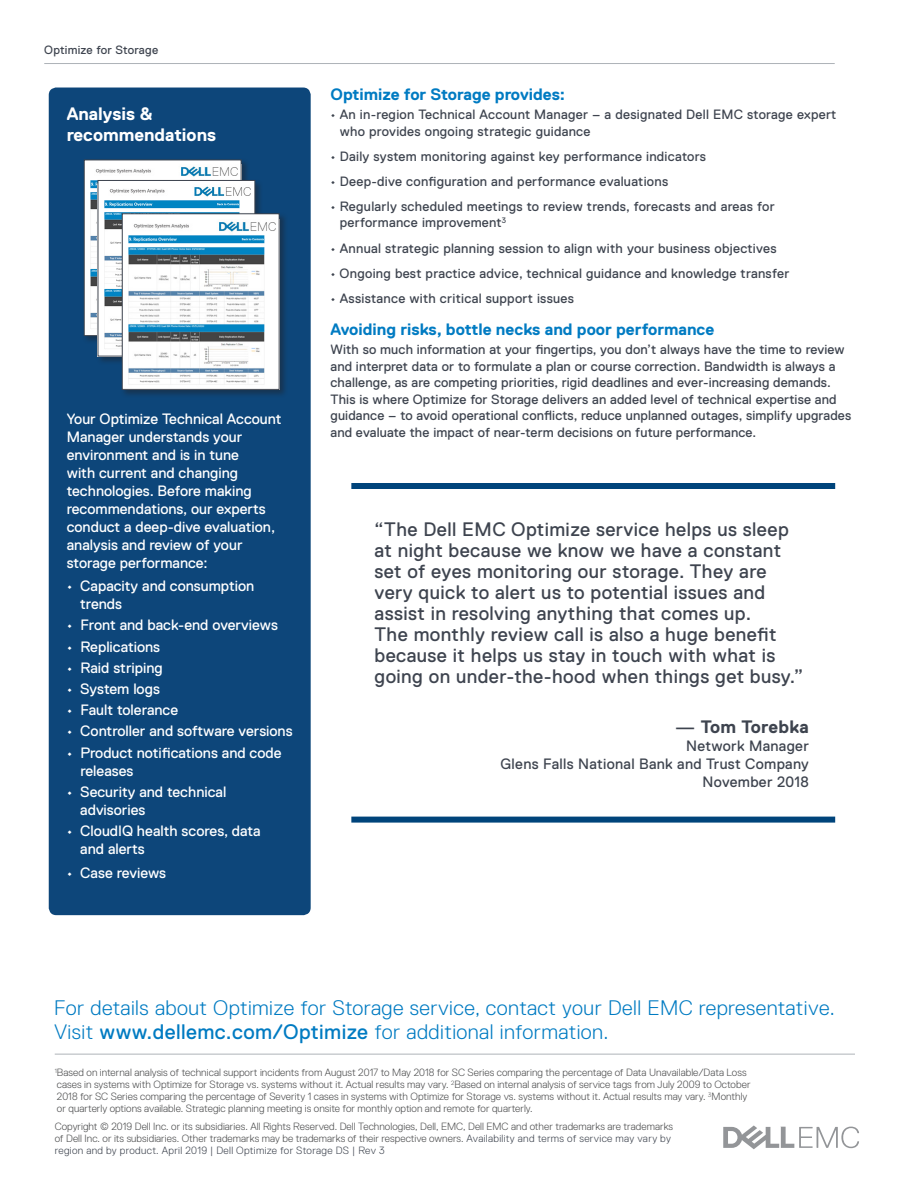
<style>
.page{position:relative;width:918px;height:1188px;background:#fff}
.page>*{position:absolute;margin:0;border:0;box-sizing:border-box;transform-origin:0 0}
.Body_Copy{font:300 21px/24px "Dell Replica";letter-spacing:.02em;color:#007bc2}
.Body_Heading{font:19.5px/21px "Dell Replica";letter-spacing:.02em;color:#3e444f}
.Body_Copy-2{font:700 18px/21px "Dell Replica";color:#fff}
.Body_Heading-2{font:700 18px "Dell Replica";letter-spacing:.02em;color:#3e444f}
.Body_Heading-3{font:700 16.5px "Dell Replica";color:#007bc2}
.t1{font:15px/18px "Dell Replica";color:#fff}
.Body_Heading-4{font:15px/18px "Dell Replica";letter-spacing:.02em;color:#3e444f;text-align:right}
.Body_Copy-3{font:13.5px/16.5px "Dell Replica";letter-spacing:.01em;color:#3e444f}
.Body_Copy-4{font:12px "Dell Replica";letter-spacing:.02em;color:#3e444f}
.Body_Copy-5{font:300 10.5px/12px "Dell Replica";letter-spacing:.005em;color:#4b4c4d}
.s1{font-weight:400}
.s2{color:#3e444f}
</style>
<div class="page">
<div style="left:49px;top:88px;width:262px;height:827px;background:#0d467a;border-radius:8px"></div>
<hr style="left:55px;top:1054px;width:800px;height:1px;background:#aeb3b8">
<hr style="left:44px;top:63px;width:791px;height:1px;background:#aeb3b8">
<div style="left:83px;top:158px;width:167px;height:187px;background:#231f20;opacity:.45"></div>
<img style="left:86px;top:164px;width:153px;height:170px">
<div style="left:84px;top:160px;width:157px;height:176px;border:1px solid #3e444f"></div>
<div style="left:96px;top:179px;width:168px;height:186px;background:#231f20;opacity:.45"></div>
<img style="left:100px;top:185px;width:153px;height:169px">
<div style="left:98px;top:180px;width:157px;height:176px;border:1px solid #3e444f"></div>
<div style="left:121px;top:212px;width:167px;height:186px;background:#231f20;opacity:.45"></div>
<img style="left:124px;top:219px;width:153px;height:169px">
<div style="left:122px;top:214px;width:157px;height:176px;border:1px solid #3e444f"></div>
<svg style="left:723px;top:1125px;width:136px;height:24px"></svg>
<div style="left:351px;top:817px;width:484px;height:6px;background:#00447b"></div>
<div style="left:351px;top:483px;width:484px;height:6px;background:#00447b"></div>
<p class="Body_Copy-4" style="left:44px;top:43px;width:115px">Optimize for Storage</p>
<p class="Body_Copy-2" style="left:67px;top:103px;width:151px">Analysis &amp; recommendations</p>
<p class="t1" style="left:67px;top:410px;width:216px">Your Optimize Technical Account<br>Manager understands your environment and is in tune<br>with current and changing technologies. Before making recommendations, our experts conduct a deep-dive evaluation, analysis and review of your storage performance:</p>
<p class="t1" style="left:80px;top:577px;width:175px;text-indent:-13px">• Capacity and consumption trends</p>
<p class="t1" style="left:67px;top:616px;width:213px">• Front and back-end overviews</p>
<p class="t1" style="left:67px;top:637px;width:95px">• Replications</p>
<p class="t1" style="left:67px;top:659px;width:98px">• Raid striping</p>
<p class="t1" style="left:67px;top:680px;width:95px">• System logs</p>
<p class="t1" style="left:67px;top:701px;width:113px">• Fault tolerance</p>
<p class="t1" style="left:67px;top:722px;width:227px">• Controller and software versions</p>
<p class="t1" style="left:80px;top:744px;width:203px;text-indent:-14px">• Product notifications and code releases</p>
<p class="t1" style="left:80px;top:783px;width:148px;text-indent:-13px">• Security and technical advisories</p>
<p class="t1" style="left:80px;top:822px;width:182px;text-indent:-13px">• CloudIQ health scores, data and alerts</p>
<p class="t1" style="left:67px;top:864px;width:101px">• Case reviews</p>
<p class="Body_Heading-3" style="left:330px;top:86px;width:236px">Optimize for Storage provides:</p>
<p class="Body_Copy-3" style="left:340px;top:106px;width:498px;text-indent:-9px">• An in-region Technical Account Manager – a designated Dell EMC storage expert who provides ongoing strategic guidance</p>
<p class="Body_Copy-3" style="left:330px;top:148px;width:377px">• Daily system monitoring against key performance indicators</p>
<p class="Body_Copy-3" style="left:330px;top:173px;width:339px">• Deep-dive configuration and performance evaluations</p>
<p class="Body_Copy-3" style="left:340px;top:198px;width:436px;text-indent:-9px">• Regularly scheduled meetings to review trends, forecasts and areas for performance improvement<sup>3</sup></p>
<p class="Body_Copy-3" style="left:330px;top:240px;width:448px">• Annual strategic planning session to align with your business objectives</p>
<p class="Body_Copy-3" style="left:330px;top:265px;width:460px">• Ongoing best practice advice, technical guidance and knowledge transfer</p>
<p class="Body_Copy-3" style="left:330px;top:290px;width:245px">• Assistance with critical support issues</p>
<p class="Body_Heading-3" style="left:330px;top:321px;width:385px">Avoiding risks, bottle necks and poor performance</p>
<p class="Body_Copy-3" style="left:330px;top:341px;width:522px">With so much information at your fingertips, you don’t always have the time to review and interpret data or to formulate a plan or course correction. Bandwidth is always a challenge, as are competing priorities, rigid deadlines and ever-increasing demands.<br>This is where Optimize for Storage delivers an added level of technical expertise and guidance – to avoid operational conflicts, reduce unplanned outages, simplify upgrades and evaluate the impact of near-term decisions on future performance.</p>
<p class="Body_Heading" style="left:375px;top:519px;width:430px">“The Dell EMC Optimize service helps us sleep at night because we know we have a constant set of eyes monitoring our storage. They are very quick to alert us to potential issues and assist in resolving anything that comes up.<br>The monthly review call is also a huge benefit because it helps us stay in touch with what is going on under-the-hood when things get busy.”</p>
<p class="Body_Heading-2" style="left:675px;top:717px;width:135px"><span class="s1">—</span> Tom Torebka</p>
<p class="Body_Heading-4" style="left:501px;top:737px;width:310px">Network Manager<br>Glens Falls National Bank and Trust Company<br>November 2018</p>
<p class="Body_Copy" style="left:54px;top:996px;width:782px">For details about Optimize for Storage service, contact your Dell EMC representative.<br>Visit <span class="s1">www.dellemc.com/Optimize</span> for additional information.</p>
<p class="Body_Copy-5" style="left:55px;top:1067px;width:697px"><sup>1</sup>Based on internal analysis of technical support incidents from August 2017 to May 2018 for SC Series comparing the percentage of Data Unavailable/Data Loss cases in systems with Optimize for Storage vs. systems without it. Actual results may vary. <sup>2</sup>Based on internal analysis of service tags from July 2009 to October 2018 for SC Series comparing the percentage of Severity 1 cases in systems with Optimize for Storage vs. systems without it. Actual results may vary. <sup>3</sup>Monthly or quarterly options available. Strategic planning meeting is onsite for monthly option and remote for quarterly.</p>
<p class="Body_Copy-5" style="left:55px;top:1120px;width:620px">Copyright © 2019 Dell Inc. or its subsidiaries. All Rights Reserved. Dell Technologies, Dell, EMC, Dell EMC and other trademarks are trademarks of Dell Inc. or its subsidiaries. Other trademarks may be trademarks of their respective owners. <span class="s2">Availability and terms of service may vary by region and by product. April 2019 | Dell Optimize for Storage DS | Rev 3</span></p>
</div>
